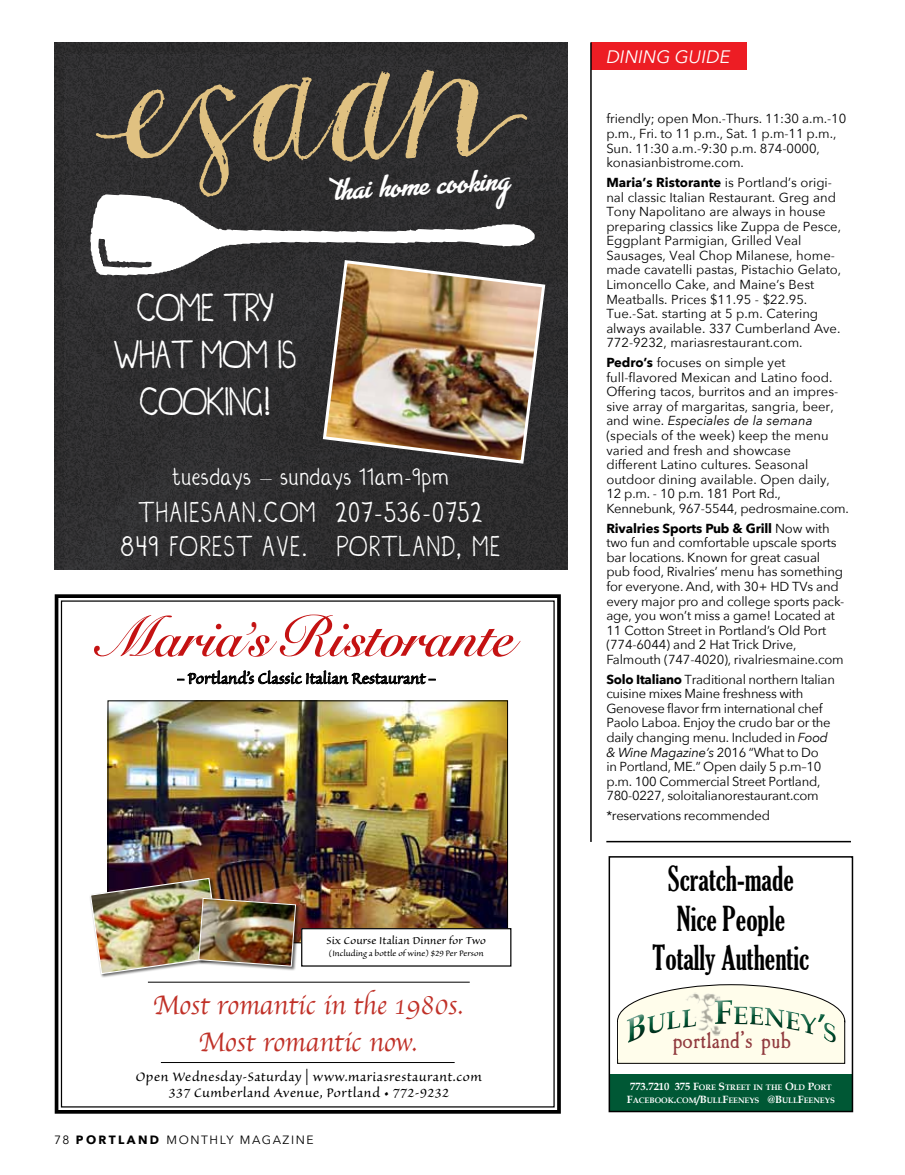
<style>
.page{position:relative;width:905px;height:1175px;background:#fff}
.page>*{position:absolute;margin:0;border:0;box-sizing:border-box;transform-origin:0 0}
.t1{font:700 55.95px "Snell Roundhand";color:#c41212;scale:.94 1}
.t2{font:39px/46.8px "Irregularis";color:#fff;text-align:center}
.t3{font:extra-condensed 33px/39.6px "Gloucester";color:#000;text-align:center}
.t4{font:28.5px/34.2px "Irregularis";letter-spacing:.075em;color:#fff;text-align:center}
.t5{font:28.05px/37px "Apple Chancery";color:#c03128;text-align:center;scale:.94 1}
.t6{font:700 25.5px "Advertising Script";color:#fff}
.t7{font:25.05px "Caslon Antique";color:#913b3f}
.t8{font:24px "Irregularis";letter-spacing:.05em;color:#fff}
.t9{font:19.2px "Sanvito Pro";color:#000}
.t10{font:italic 18px "Avenir Next";color:#fff}
.t11{font:16.2px/16.2px "Sanvito Pro";letter-spacing:.03em;color:#000;text-align:center}
.t12{font:13.35px "Sanvito Pro";letter-spacing:.01em;color:#000}
.t13{font:13.05px/14.5px "Avenir Next";letter-spacing:-.005em;color:#000}
.t14{font:12px "Avenir Next";letter-spacing:.13em;color:#000}
.t15{font:10.35px "Sanvito Pro";color:#000}
.t16{font:700 7.8px/13.5px "Book Antiqua";color:#fff;text-align:center}
.s1{font-family:"Myriad Pro";font-size:14.85px}
.s2{font-weight:700}
.s3{font-style:italic}
.s4{font-size:10.5px}
</style>
<div class="page">
<img style="left:54px;top:43px;width:513px;height:526px">
<svg style="left:90px;top:70px;width:444px;height:205px;background:#5c5953"></svg>
<img style="left:321px;top:258px;width:226px;height:207px">
<div style="left:609px;top:1074px;width:243px;height:37px;background:#005835"></div>
<div style="left:617px;top:1021px;width:227px;height:42px;background:#fffdeb"></div>
<div style="left:616px;top:989px;width:227px;height:61px;background:#fff;opacity:.75"></div>
<div style="left:618px;top:993px;width:228px;height:61px;background:#000;opacity:.75"></div>
<div style="left:608px;top:856px;width:245px;height:256px;border:2px solid #000"></div>
<svg style="left:55px;top:594px;width:506px;height:519px"></svg>
<img style="left:110px;top:702px;width:395px;height:239px">
<div style="left:89px;top:877px;width:136px;height:101px;background:#000;opacity:.58"></div>
<div style="left:198px;top:897px;width:102px;height:74px;background:#000;opacity:.58"></div>
<img style="left:89px;top:877px;width:207px;height:97px">
<div style="left:302px;top:928px;width:209px;height:38px;background:#fff"></div>
<div style="left:301px;top:928px;width:210px;height:38px;border:1px solid #000"></div>
<svg style="left:177px;top:644px;width:258px;height:63px"></svg>
<hr style="left:161px;top:1062px;width:293px;height:1px;background:#000">
<hr style="left:148px;top:981px;width:321px;height:1px;background:#000">
<div style="left:590px;top:42px;width:156px;height:28px;background:#ed1d24"></div>
<hr style="left:590px;top:42px;width:1px;height:800px;background:#000">
<hr style="left:606px;top:841px;width:244px;height:1px;background:#000">
<svg style="left:626px;top:1008px;width:70px;height:35px"></svg>
<svg style="left:715px;top:1000px;width:120px;height:44px"></svg>
<h2 class="t2" style="left:114px;top:287px;width:184px">COME TRY<br>WHAT MOM IS<br>COOKING!</h2>
<h3 class="t6" style="left:334px;top:176px;width:177px;rotate:-3deg">thai home cooking</h3>
<h3 class="t8" style="left:172px;top:464px;width:278px">tuesdays – sundays 11am-9pm</h3>
<h3 class="t4" style="left:121px;top:497px;width:380px">THAIESAAN.COM 207-536-0752<br>849 FOREST AVE. PORTLAND, ME</h3>
<h1 class="t1" style="left:101px;top:589px;width:441px">Maria’s Ristorante</h1>
<h3 class="t9" style="left:177px;top:668px;width:260px"><span class="s1">–</span> Portland’s Classic Italian Restaurant <span class="s1">–</span></h3>
<p class="t12" style="left:326px;top:933px;width:161px">Six Course Italian Dinner for Two</p>
<p class="t15" style="left:329px;top:948px;width:156px">(Including a bottle of wine) $29 Per Person</p>
<h3 class="t5" style="left:153px;top:986px;width:331px">Most romantic in the 1980s.<br>Most romantic now.</h3>
<p class="t11" style="left:136px;top:1068px;width:348px">Open Wednesday-Saturday | www.mariasrestaurant.com<br>337 Cumberland Avenue, Portland • 772-9232</p>
<p class="t14" style="left:54px;top:1129px;width:261px">78 <span class="s2">portland</span> monthly magazine</p>
<h3 class="t10" style="left:606px;top:42px;width:125px">Dining Guide</h3>
<p class="t13" style="left:606px;top:111px;width:241px">friendly; open Mon.-Thurs. 11:30 a.m.-10 p.m., Fri. to 11 p.m., Sat. 1 p.m-11 p.m., Sun. 11:30 a.m.-9:30 p.m. 874-0000, konasianbistrome.com.</p>
<p class="t13" style="left:606px;top:175px;width:236px"><span class="s2">Maria’s Ristorante</span> is Portland’s origi&shy;nal classic Italian Restaurant. Greg and Tony Napolitano are always in house preparing classics like Zuppa de Pesce, Eggplant Parmigian, Grilled Veal Sausages, Veal Chop M ilanese, home&shy;made cavatelli pastas, Pistachio Gelato, Limoncello Cake, and Maine’s Best Meatballs. Prices $11.95 - $22.95.<br>Tue.-Sat. starting at 5 p.m. Catering always available. 337 Cumberland Ave.<br>772-9232, mariasrestaurant.com.</p>
<p class="t13" style="left:606px;top:355px;width:244px"><span class="s2">Pedro’s</span> focuses on simple yet full-flavored M exican and Latino food.<br>Offering tacos, burritos and an impres&shy;sive array of margaritas, sangria, beer, and wine. <span class="s3">Especiales de la semana </span>(specials of the week) keep the menu varied and fresh and showcase<br>different Latino cultures. Seasonal outdoor dining available. Open daily,<br>12 p.m. - 10 p.m. 181 Port Rd., Kennebunk, 967-5544, pedrosmaine.com.</p>
<p class="t13" style="left:606px;top:520px;width:239px"><span class="s2">Rivalries Sports Pub &amp; Grill</span> N ow with two fun and comfortable upscale sports bar locations. Known for great casual pub food, Rivalries’ menu has something for everyone. And, with 30+ H D TVs and every major pro and college sports pack&shy;age, you won’t miss a game! Located at 11 Cotton Street in Portland’s Old Port (774-6044) and 2 H at Trick Drive, Falmouth (747-4020), rivalriesmaine.com</p>
<p class="t13" style="left:606px;top:671px;width:230px"><span class="s2">Solo Italiano</span> Traditional northern Italian cuisine mixes M aine freshness with Genovese flavor frm international chef Paolo Laboa. Enjoy the crudo bar or the daily changing menu. I ncluded in <span class="s3">Food &amp; Wine Magazine’s</span> 2016 “What to Do<br>in Portland, ME.” Open daily 5 p.m–10 p.m. 100 Commercial Street Portland, 780-0227, soloitalianorestaurant.com</p>
<p class="t13" style="left:606px;top:807px;width:165px">*reservations recommended</p>
<h3 class="t3" style="left:652px;top:859px;width:158px">Scratch-made<br>Nice People<br>Totally Authentic</h3>
<h3 class="t7" style="left:672px;top:1025px;width:120px">portland’s pub</h3>
<p class="t16" style="left:627px;top:1080px;width:209px"><span class="s4">773.7210 375 F</span>ORE <span class="s4">S</span>TREET IN THE <span class="s4">O</span>LD <span class="s4">P</span>ORT<br><span class="s4">F</span>ACEBOOK<span class="s4">.</span>COM<span class="s4">/B</span>ULL<span class="s4">F</span>EENEYS <span class="s4">@B</span>ULL<span class="s4">F</span>EENEYS</p>
</div>
